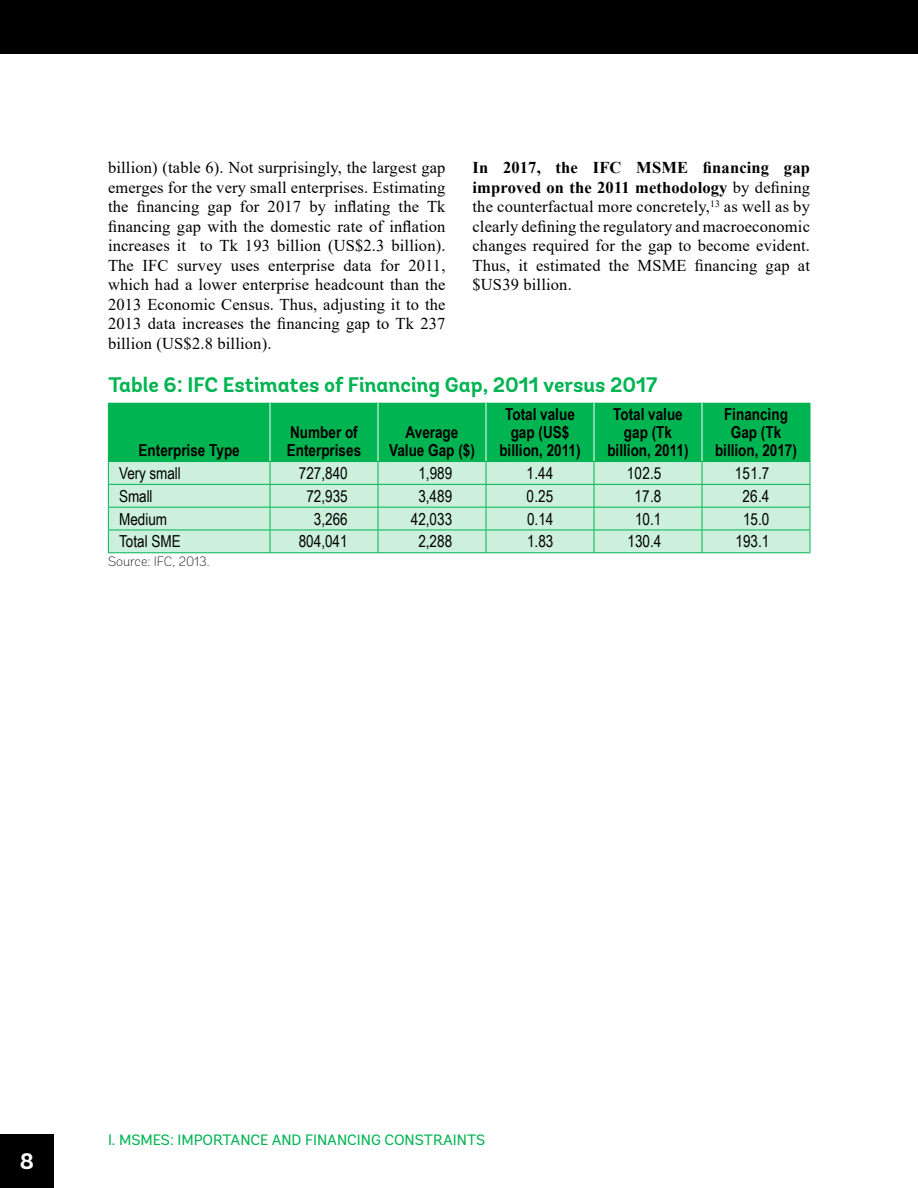
<style>
.page{position:relative;width:918px;height:1188px;background:#fff}
.page>*{position:absolute;margin:0;border:0;box-sizing:border-box;transform-origin:0 0}
.t1{font:700 22.5px "Andes";color:#fff}
.t2{font:700 21px "Andes";color:#00b451}
.t3{font:16.5px/19.5px "Times New Roman";letter-spacing:.01em;color:#000;text-align:justify}
.t4{font:700 16.5px/18px "Arial Narrow";color:#000;text-align:center}
.t5{font:16.5px "Arial Narrow";color:#000}
.t6{font:15px "Andes";color:#00b451}
.t7{font:200 13.5px "Andes";color:#000}
.s1{font-weight:700}
</style>
<div class="page">
<div style="left:0;top:1134px;width:54px;height:54px;background:#000"></div>
<div style="left:0;top:0;width:918px;height:54px;background:#000"></div>
<svg style="left:108px;top:403px;width:703px;height:149px;background:#76d6a1"></svg>
<hr style="left:108px;top:552px;width:162px;height:1px;background:#00b451">
<hr style="left:270px;top:552px;width:108px;height:1px;background:#00b451">
<hr style="left:378px;top:552px;width:108px;height:1px;background:#00b451">
<hr style="left:486px;top:552px;width:108px;height:1px;background:#00b451">
<hr style="left:594px;top:552px;width:108px;height:1px;background:#00b451">
<hr style="left:702px;top:552px;width:108px;height:1px;background:#00b451">
<hr style="left:270px;top:403px;width:1px;height:58px;background:#fff">
<hr style="left:378px;top:403px;width:1px;height:58px;background:#fff">
<hr style="left:486px;top:403px;width:1px;height:58px;background:#fff">
<hr style="left:594px;top:403px;width:1px;height:58px;background:#fff">
<hr style="left:702px;top:403px;width:1px;height:58px;background:#fff">
<p class="t3" style="left:108px;top:158px;width:339px">billion) (table 6). Not surprisingly, the largest gap emerges for the very small enterprises. Estimating the financing gap for 2017 by inflating the Tk financing gap with the domestic rate of inflation increases it to Tk 193 billion (US$2.3 billion).<br>The IFC survey uses enterprise data for 2011, which had a lower enterprise headcount than the 2013 Economic Census. Thus, adjusting it to the 2013 data increases the financing gap to Tk 237 billion (US$2.8 billion).</p>
<p class="t3" style="left:473px;top:157px;width:339px"><span class="s1">In 2017, the IFC MSME financing gap improved on the 2011 methodology</span> by defining the counterfactual more concretely,<sup>13</sup> as well as by clearly defining the regulatory and macroeconomic changes required for the gap to become evident.<br>Thus, it estimated the MSME financing gap at $US39 billion.</p>
<p class="t2" style="left:108px;top:372px;width:551px">Table 6: IFC Estimates of Financing Gap, 2011 versus 2017</p>
<p class="t4" style="left:139px;top:441px;width:103px">Enterprise Type</p>
<p class="t4" style="left:287px;top:423px;width:76px;text-align:left">Number of<br>Enterprises</p>
<p class="t4" style="left:389px;top:423px;width:87px">Average<br>Value Gap ($)</p>
<p class="t4" style="left:499px;top:405px;width:83px">Total value gap (US$ billion, 2011)</p>
<p class="t4" style="left:607px;top:405px;width:83px">Total value gap (Tk billion, 2011)</p>
<p class="t4" style="left:715px;top:405px;width:83px">Financing<br>Gap (Tk billion, 2017)</p>
<p class="t5" style="left:119px;top:461px;width:63px">Very small</p>
<p class="t5" style="left:299px;top:461px;width:50px">727,840</p>
<p class="t5" style="left:418px;top:461px;width:35px">1,989</p>
<p class="t5" style="left:527px;top:461px;width:28px">1.44</p>
<p class="t5" style="left:627px;top:461px;width:36px">102.5</p>
<p class="t5" style="left:735px;top:461px;width:36px">151.7</p>
<p class="t5" style="left:119px;top:484px;width:35px">Small</p>
<p class="t5" style="left:306px;top:484px;width:43px">72,935</p>
<p class="t5" style="left:418px;top:484px;width:35px">3,489</p>
<p class="t5" style="left:527px;top:484px;width:28px">0.25</p>
<p class="t5" style="left:635px;top:484px;width:28px">17.8</p>
<p class="t5" style="left:743px;top:484px;width:28px">26.4</p>
<p class="t5" style="left:119px;top:507px;width:50px">Medium</p>
<p class="t5" style="left:314px;top:507px;width:35px">3,266</p>
<p class="t5" style="left:411px;top:507px;width:43px">42,033</p>
<p class="t5" style="left:527px;top:507px;width:28px">0.14</p>
<p class="t5" style="left:635px;top:507px;width:28px">10.1</p>
<p class="t5" style="left:743px;top:507px;width:28px">15.0</p>
<p class="t5" style="left:119px;top:529px;width:63px">Total SME</p>
<p class="t5" style="left:299px;top:529px;width:50px">804,041</p>
<p class="t5" style="left:418px;top:529px;width:35px">2,288</p>
<p class="t5" style="left:527px;top:529px;width:28px">1.83</p>
<p class="t5" style="left:628px;top:529px;width:35px">130.4</p>
<p class="t5" style="left:736px;top:529px;width:35px">193.1</p>
<p class="t7" style="left:108px;top:553px;width:103px">Source: IFC, 2013.</p>
<h1 class="t1" style="left:20px;top:1148px;width:16px">8</h1>
<p class="t6" style="left:108px;top:1131px;width:379px">I. MSMES: IMPORTANCE AND FINANCING CONSTRAINTS</p>
</div>
